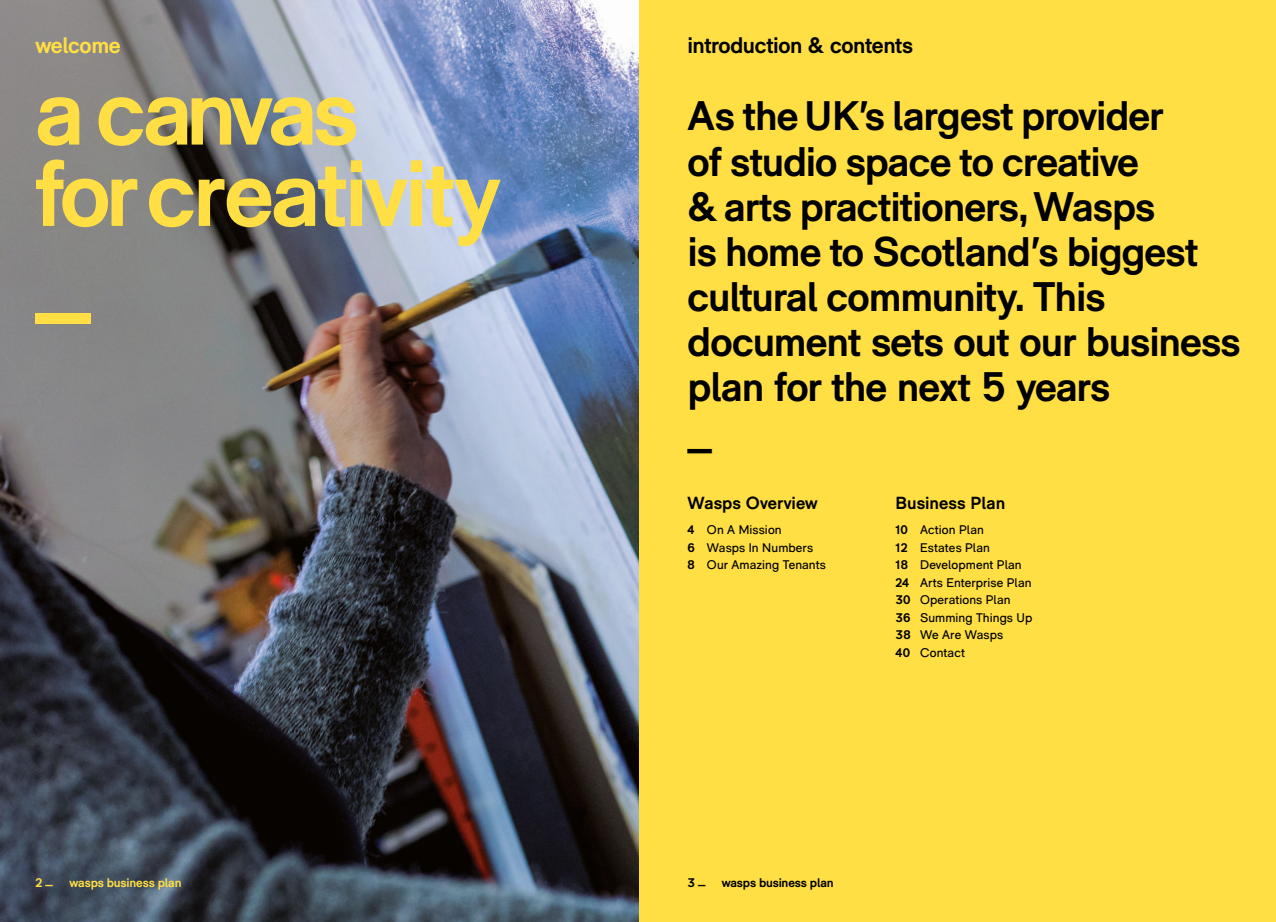
<style>
.page{position:relative;width:1276px;height:922px;background:#fff}
.page>*{position:absolute;margin:0;border:0;box-sizing:border-box;transform-origin:0 0}
.t1{font:700 93.75px/81.2px "RM Pro";letter-spacing:-.035em;color:#ffdf43}
.t2{font:700 41.25px/45px "RM Pro";letter-spacing:-.025em;color:#000}
.t3{font:700 22.5px "RM Pro";letter-spacing:-.02em;color:#000}
.t4{font:700 22.5px "RM Pro";letter-spacing:-.02em;color:#ffdf43}
.t5{font:700 17.5px "RM Pro";letter-spacing:.005em;color:#000}
.t6{font:12.5px/17.5px "RM Pro";letter-spacing:.01em;color:#000}
.t7{font:700 12.5px/17.5px "RM Pro";letter-spacing:-.005em;color:#000;text-align:justify}
.t8{font:700 12.5px "RM Pro";letter-spacing:-.01em;color:#ffdf43}
.t9{font:700 12.5px/17.5px "RM Pro";letter-spacing:.025em;color:#000}
</style>
<div class="page">
<div style="left:0;top:0;width:1276px;height:921px;background:#ffdf43"></div>
<img style="left:0;top:0;width:638px;height:921px">
<p class="t4" style="left:35px;top:31px;width:87px">welcome</p>
<p class="t3" style="left:687px;top:31px;width:227px">introduction &amp; contents</p>
<h1 class="t1" style="left:35px;top:74px;width:466px">a canvas<br>for creativity _</h1>
<p class="t2" style="left:687px;top:95px;width:554px">As the UK’s largest provider<br>of studio space to creative<br>&amp; arts practitioners, Wasps<br>is home to Scotland's biggest cultural community. This document sets out our business plan for the next 5 years<br>_</p>
<p class="t5" style="left:687px;top:492px;width:132px">Wasps Overview</p>
<p class="t5" style="left:895px;top:492px;width:111px">Business Plan</p>
<p class="t6" style="left:707px;top:521px;width:120px">On A Mission<br>Wasps In Numbers<br>Our Amazing Tenants</p>
<p class="t7" style="left:687px;top:521px;width:9px">4<br>6<br>8</p>
<p class="t9" style="left:895px;top:521px;width:17px">10<br>12<br>18<br>24<br>30<br>36<br>38<br>40</p>
<p class="t6" style="left:920px;top:521px;width:114px">Action Plan<br>Estates Plan<br>Development Plan<br>Arts Enterprise Plan<br>Operations Plan<br>Summing Things Up<br>We Are Wasps<br>Contact</p>
<p class="t8" style="left:35px;top:873px;width:19px">2 _</p>
<p class="t8" style="left:70px;top:874px;width:113px">wasps business plan</p>
<p class="t7" style="left:687px;top:872px;width:19px">3 _</p>
<p class="t7" style="left:721px;top:873px;width:113px">wasps business plan</p>
</div>
